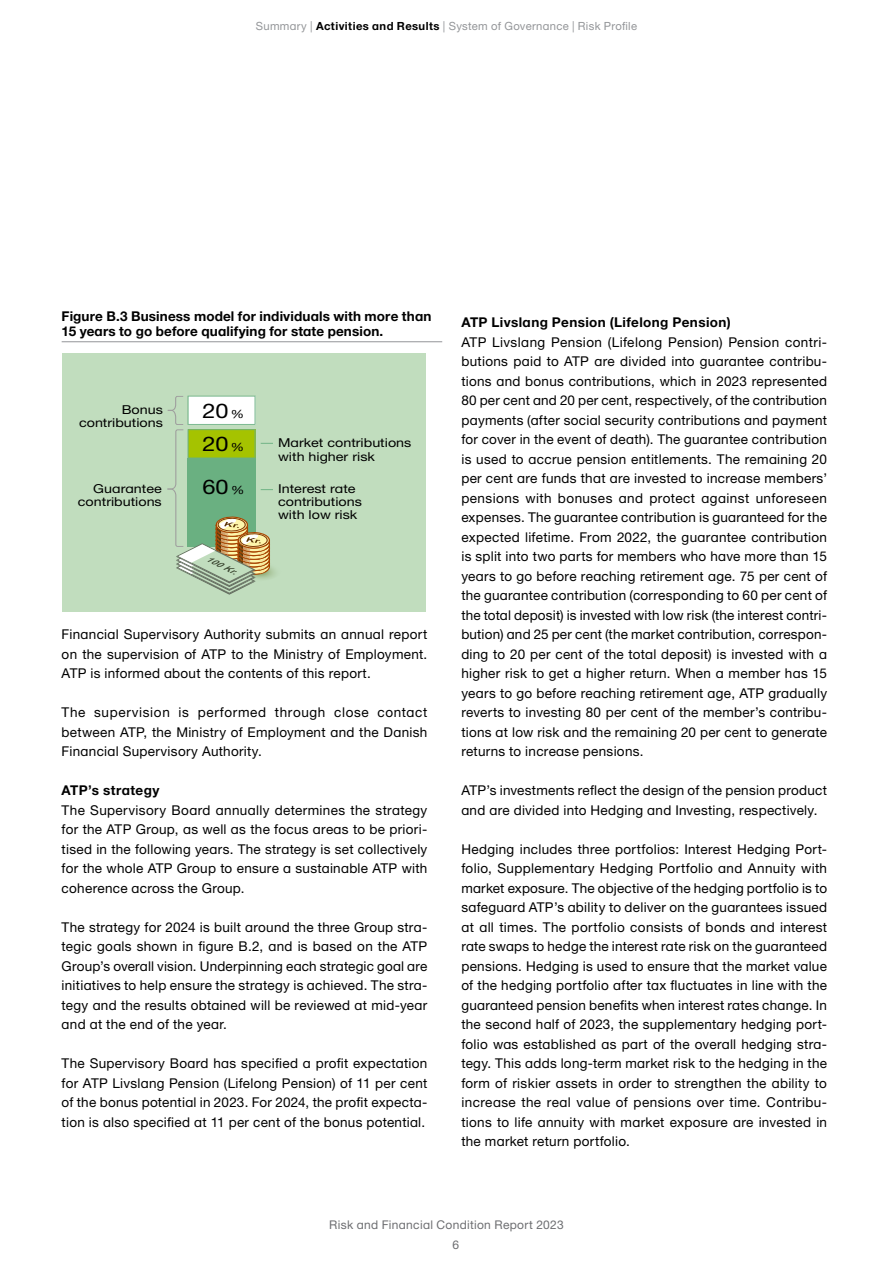
<style>
.page{position:relative;width:893px;height:1263px;background:#fff}
.page>*{position:absolute;margin:0;border:0;box-sizing:border-box;transform-origin:0 0}
.t1{font:20.25px/33.5px "Helvetica Neue ATP Body";color:#000;scale:1.16 1}
.Brødtekst{font:13.5px/19.5px "Helvetica Neue ATP Body";letter-spacing:.02em;color:#000;text-align:justify}
.Figurtitel{font:700 13.5px/15px "Helvetica Neue ATP Body";letter-spacing:.01em;color:#000}
.Brødtekst-2{font:700 13.5px "Helvetica Neue ATP Body";letter-spacing:.03em;color:#000}
.t2{font:12.3px/13.2px "Helvetica Neue ATP Body";color:#000;scale:1.16 1}
.t3{font:12px/20.2px "Helvetica Neue ATP Body";letter-spacing:.025em;color:#6d6e71}
.t4{font:11.25px "Helvetica Neue ATP Body";letter-spacing:.03em;color:#939598}
.s1{font-weight:700;color:#000}
.s2{font-size:11.4px}
</style>
<div class="page">
<hr style="left:62px;top:341px;width:380px;height:1px;background:#939598">
<div style="left:62px;top:353px;width:363px;height:259px;background:#c1ddbe"></div>
<svg style="left:167px;top:396px;width:115px;height:199px;background:#adc99a"></svg>
<p class="t4" style="left:256px;top:20px;width:383px">Summary | <span class="s1">Activities and Results</span> | System of Governance | Risk Profile</p>
<p class="Figurtitel" style="left:62px;top:308px;width:371px">Figure B.3 Business model for individuals with more than<br>15 years to go before qualifying for state pension.</p>
<p class="t2" style="left:79px;top:402px;width:74px;text-align:right">Bonus contributions</p>
<p class="t2" style="left:78px;top:482px;width:74px;text-align:right">Guarantee contributions</p>
<p class="t1" style="left:202px;top:393px;width:38px">20<span class="s2">%<br></span>20<span class="s2">%</span></p>
<p class="t1" style="left:202px;top:470px;width:38px">60<span class="s2">%</span></p>
<p class="t2" style="left:278px;top:436px;width:116px;line-height:13.6px">Market contributions with higher risk</p>
<p class="t2" style="left:278px;top:482px;width:74px">Interest rate contributions with low risk</p>
<p class="Brødtekst" style="left:62px;top:624px;width:367px">Financial Supervisory Authority submits an annual report on the supervision of ATP to the Ministry of Employment.<br>ATP is informed about the contents of this report.</p>
<p class="Brødtekst" style="left:62px;top:702px;width:367px">The supervision is performed through close contact between ATP, the Ministry of Employment and the Danish Financial Supervisory Authority.</p>
<p class="Brødtekst-2" style="left:62px;top:782px;width:99px">ATP’s strategy</p>
<p class="Brødtekst" style="left:62px;top:800px;width:367px">The Supervisory Board annually determines the strategy for the ATP Group, as well as the focus areas to be priori&shy;tised in the following years. The strategy is set collectively for the whole ATP Group to ensure a sustainable ATP with coherence across the Group.</p>
<p class="Brødtekst" style="left:62px;top:917px;width:367px">The strategy for 2024 is built around the three Group stra&shy;tegic goals shown in figure B.2, and is based on the ATP Group’s overall vision. Underpinning each strategic goal are initiatives to help ensure the strategy is achieved. The stra&shy;tegy and the results obtained will be reviewed at mid-year and at the end of the year.</p>
<p class="Brødtekst" style="left:62px;top:1053px;width:367px">The Supervisory Board has specified a profit expectation for ATP Livslang Pension (Lifelong Pension) of 11 per cent of the bonus potential in 2023. For 2024, the profit expecta&shy;tion is also specified at 11 per cent of the bonus potential.</p>
<p class="Brødtekst-2" style="left:461px;top:314px;width:271px">ATP Livslang Pension (Lifelong Pension)</p>
<p class="Brødtekst" style="left:461px;top:332px;width:367px">ATP Livslang Pension (Lifelong Pension) Pension contri&shy;butions paid to ATP are divided into guarantee contribu&shy;tions and bonus contributions, which in 2023 represented 80 per cent and 20 per cent, respectively, of the contribution payments (after social security contributions and payment for cover in the event of death). The guarantee contribution is used to accrue pension entitlements. The remaining 20 per cent are funds that are invested to increase members’ pensions with bonuses and protect against unforeseen expenses. The guarantee contribution is guaranteed for the expected lifetime. From 2022, the guarantee contribution is split into two parts for members who have more than 15 years to go before reaching retirement age. 75 per cent of the guarantee contribution (corresponding to 60 per cent of the total deposit) is invested with low risk (the interest contri&shy;bution) and 25 per cent (the market contribution, correspon&shy;ding to 20 per cent of the total deposit) is invested with a higher risk to get a higher return. When a member has 15 years to go before reaching retirement age, ATP gradually reverts to investing 80 per cent of the member’s contribu&shy;tions at low risk and the remaining 20 per cent to generate returns to increase pensions.</p>
<p class="Brødtekst" style="left:461px;top:780px;width:367px">ATP’s investments reflect the design of the pension product and are divided into Hedging and Investing, respectively.</p>
<p class="Brødtekst" style="left:461px;top:839px;width:367px">Hedging includes three portfolios: Interest Hedging Port&shy;folio, Supplementary Hedging Portfolio and Annuity with market exposure. The objective of the hedging portfolio is to safeguard ATP’s ability to deliver on the guarantees issued at all times. The portfolio consists of bonds and interest rate swaps to hedge the interest rate risk on the guaranteed pensions. Hedging is used to ensure that the market value of the hedging portfolio after tax fluctuates in line with the guaranteed pension benefits when interest rates change. In the second half of 2023, the supplementary hedging port&shy;folio was established as part of the overall hedging stra&shy;tegy. This adds long-term market risk to the hedging in the form of riskier assets in order to strengthen the ability to increase the real value of pensions over time. Contribu&shy;tions to life annuity with market exposure are invested in the market return portfolio.</p>
<p class="t3" style="left:452px;top:1214px;width:113px;text-indent:-123px">Risk and Financial Condition Report 2023<br>6</p>
</div>
